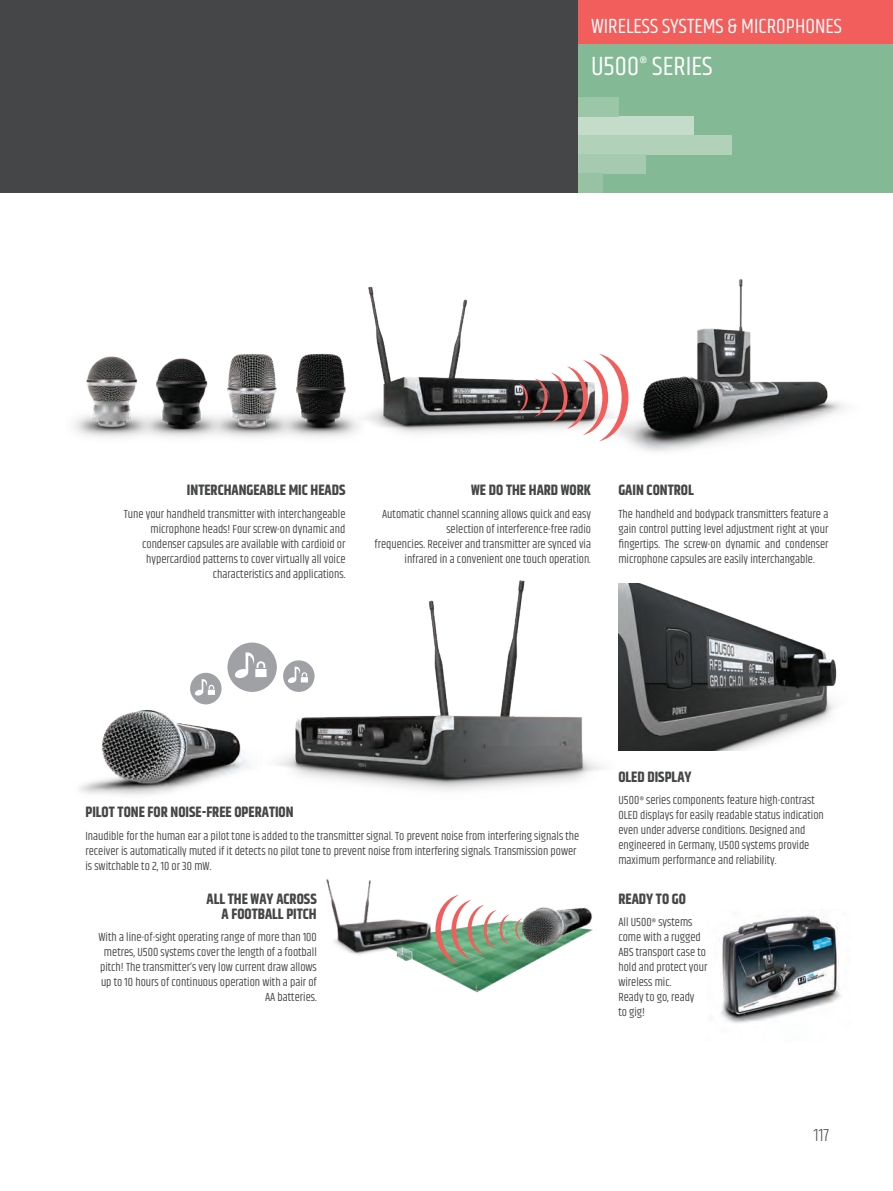
<style>
.page{position:relative;width:893px;height:1191px;background:#fff}
.page>*{position:absolute;margin:0;border:0;box-sizing:border-box;transform-origin:0 0}
.t1{font:27px "Khand";color:#fff}
.t2{font:21px "Khand";color:#fff}
.t3{font:300 18px "Khand";color:#454647}
.t4{font:700 15px/15px "Khand";color:#454647;text-align:right}
.t5{font:12px/15px "Khand";color:#454647;text-align:right}
.s1{font-size:9px}
</style>
<div class="page">
<div style="left:0;top:0;width:893px;height:193px;background:#454647"></div>
<img style="left:628px;top:279px;width:216px;height:173px">
<img style="left:365px;top:286px;width:235px;height:156px">
<img style="left:620px;top:583px;width:217px;height:168px">
<img style="left:79px;top:580px;width:541px;height:215px">
<img style="left:719px;top:915px;width:123px;height:108px">
<svg style="left:535px;top:354px;width:93px;height:87px"></svg>
<svg style="left:518px;top:383px;width:10px;height:29px"></svg>
<img style="left:429px;top:964px;width:77px;height:29px">
<svg style="left:441px;top:895px;width:60px;height:69px"></svg>
<svg style="left:190px;top:642px;width:87px;height:62px"></svg>
<svg style="left:283px;top:660px;width:32px;height:32px"></svg>
<img style="left:226px;top:353px;width:48px;height:85px">
<img style="left:74px;top:356px;width:61px;height:82px">
<img style="left:274px;top:353px;width:85px;height:85px">
<img style="left:135px;top:358px;width:91px;height:80px">
<div style="left:578px;top:0;width:315px;height:45px;background:#f15e5c"></div>
<div style="left:578px;top:45px;width:315px;height:148px;background:#84b995"></div>
<div style="left:578px;top:116px;width:115px;height:19px;background:#c6dccb"></div>
<div style="left:578px;top:135px;width:153px;height:20px;background:#b2d1b9"></div>
<div style="left:578px;top:155px;width:67px;height:19px;background:#a6caaf"></div>
<div style="left:578px;top:97px;width:41px;height:19px;background:#9cc6a8"></div>
<div style="left:578px;top:174px;width:25px;height:19px;background:#97c2a3"></div>
<img style="left:501px;top:907px;width:92px;height:70px">
<img style="left:326px;top:879px;width:115px;height:89px">
<h2 class="t2" style="left:591px;top:11px;width:253px">WIRELESS SYSTEMS &amp; MICROPHONES</h2>
<h1 class="t1" style="left:591px;top:47px;width:123px">U500<sup>®</sup> SERIES</h1>
<p class="t4" style="left:187px;top:483px;width:160px">INTERCHANGEABLE MIC HEADS</p>
<p class="t5" style="left:124px;top:507px;width:223px">Tune your handheld transmitter with interchangeable microphone heads! Four screw-on dynamic and condenser capsules are available with cardioid or hypercardiod patterns to cover virtually all voice characteristics and applications.</p>
<p class="t4" style="left:471px;top:483px;width:121px">WE DO THE HARD WORK</p>
<p class="t5" style="left:375px;top:507px;width:218px">Automatic channel scanning allows quick and easy selection of interference-free radio<br>frequencies. Receiver and transmitter are synced via infrared in a convenient one touch operation.</p>
<p class="t4" style="left:618px;top:483px;width:77px">GAIN CONTROL</p>
<p class="t5" style="left:618px;top:507px;width:212px;text-align:justify">The handheld and bodypack transmitters feature a gain control putting level adjustment right at your fingertips. The screw-on dynamic and condenser microphone capsules are easily interchangable.</p>
<p class="t4" style="left:85px;top:805px;width:210px">PILOT TONE FOR NOISE-FREE OPERATION</p>
<p class="t5" style="left:85px;top:828px;width:495px;text-align:left">Inaudible for the human ear a pilot tone is added to the transmitter signal. To prevent noise from interfering signals the receiver is automatically muted if it detects no pilot tone to prevent noise from interfering signals. Transmission power is switchable to 2, 10 or 30 mW.</p>
<p class="t4" style="left:207px;top:891px;width:112px">ALL THE WAY ACROSS<br>A FOOTBALL PITCH</p>
<p class="t5" style="left:98px;top:930px;width:220px">With a line-of-sight operating range of more than 100 metres, U500 systems cover the length of a football pitch! The transmitter’s very low current draw allows up to 10 hours of continuous operation with a pair of AA batteries.</p>
<p class="t4" style="left:618px;top:770px;width:75px">OLED DISPLAY</p>
<p class="t5" style="left:618px;top:793px;width:207px;text-align:left">U500<span class="s1">®</span> series components feature high-contrast OLED displays for easily readable status indication even under adverse conditions. Designed and engineered in Germany, U500 systems provide maximum performance and reliability.</p>
<p class="t4" style="left:618px;top:891px;width:69px">READY TO GO</p>
<p class="t5" style="left:618px;top:915px;width:90px;text-align:left">All U500<span class="s1">®</span> systems come with a rugged<br>ABS transport case to hold and protect your wireless mic.<br>Ready to go, ready<br>to gig!</p>
<h3 class="t3" style="left:814px;top:1121px;width:17px">117</h3>
</div>
